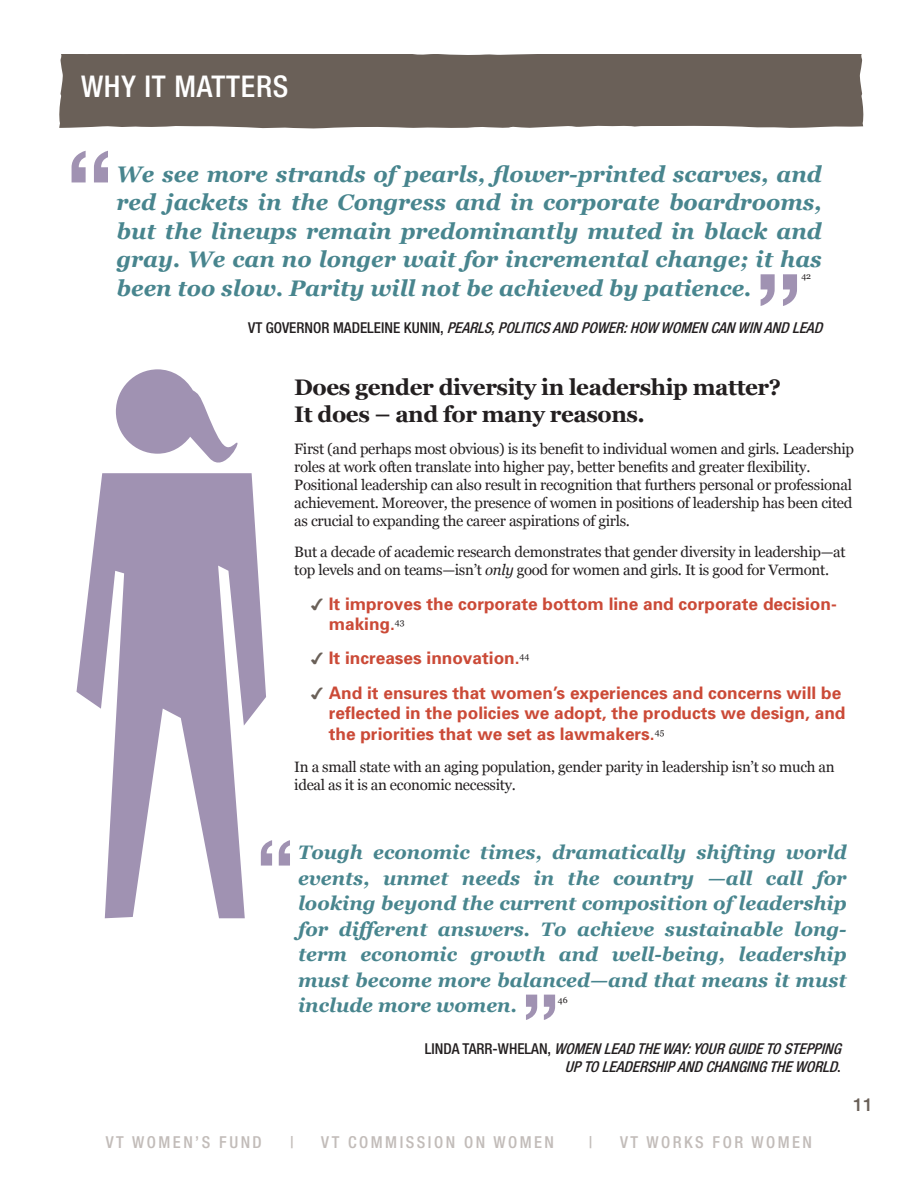
<style>
.page{position:relative;width:918px;height:1188px;background:#fff}
.page>*{position:absolute;margin:0;border:0;box-sizing:border-box;transform-origin:0 0}
.t1{font:500 112.5px "Helvetica Neue LT Std";color:#a092b2}
.t2{font:500 90px "Helvetica Neue LT Std";color:#a092b2}
.t3{font:500 condensed 30px "Helvetica Neue LT Std";letter-spacing:.025em;color:#fff}
.t4{font:italic 700 22.5px/28.5px "Georgia";color:#48858e;text-align:justify}
.t5{font:700 22.5px "Georgia";letter-spacing:-.02em;color:#231f20}
.t6{font:italic 700 19.5px/25.5px "Georgia";color:#48858e;text-align:justify}
.t7{font:500 18px "Helvetica Neue LT Std";color:#6a6058}
.t8{font:700 17.25px/20.7px "Univers";color:#cb4a37}
.t9{font:500 condensed 16.5px "Helvetica Neue LT Std";letter-spacing:.15em;color:#c2bcb9}
.t10{font:15px/18px "Georgia";letter-spacing:-.02em;color:#231f20}
.t11{font:italic 500 condensed 15px/18px "Helvetica Neue LT Std";color:#231f20;text-align:right}
.t12{font:8.7px "Georgia";color:#231f20}
.s1{font-style:normal}
.s2{font-style:italic}
</style>
<div class="page">
<div style="left:59px;top:54px;width:805px;height:75px;background:#6a6058"></div>
<svg style="left:116px;top:369px;width:122px;height:94px"></svg>
<svg style="left:77px;top:473px;width:189px;height:445px;fill:#a092b2"></svg>
<p class="t3" style="left:81px;top:68px;width:209px">WHY IT MATTERS</p>
<p class="t1" style="left:65px;top:124px;width:51px">“</p>
<p class="t4" style="left:117px;top:159px;width:707px">We see more strands of pearls, flower-printed scarves, and red jackets in the Congress and in corporate boardrooms, but the lineups remain predominantly muted in black and gray. We can no longer wait for incremental change; it has been too slow. Parity will not be achieved by patience.</p>
<p class="t12" style="left:801px;top:269px;width:11px">42</p>
<p class="t1" style="left:754px;top:248px;width:51px">”</p>
<p class="t11" style="left:248px;top:318px;width:580px"><span class="s1">V T G O V E R N O R M A D E L E I N E K U N I N ,</span> PEARLS,POLITICSANDPOWER:HOW WOMENCANWINANDLEAD</p>
<p class="t5" style="left:294px;top:371px;width:488px">Does gender diversity in leadership matter?</p>
<p class="t5" style="left:294px;top:398px;width:352px">It does – and for many reasons.</p>
<p class="t10" style="left:294px;top:439px;width:561px">First (and perhaps most obvious) is its benefit to individual women and girls. Leadership roles at work often translate into higher pay, better benefits and greater flexibility.<br>Positional leadership can also result in recognition that furthers personal or professional achievement. Moreover, the presence of women in positions of leadership has been cited as crucial to expanding the career aspirations of girls.</p>
<p class="t10" style="left:294px;top:543px;width:553px">But a decade of academic research demonstrates that gender diversity in leadership—at top levels and on teams—isn’t <span class="s2">only</span> good for women and girls. It is good for Vermont.</p>
<p class="t8" style="left:329px;top:593px;width:510px">It improves the corporate bottom line and corporate decision&shy;making.<sup>43</sup></p>
<p class="t8" style="left:329px;top:648px;width:202px">It increases innovation.<sup>44</sup></p>
<p class="t8" style="left:329px;top:682px;width:518px">And it ensures that women’s experiences and concerns will be reflected in the policies we adopt, the products we design, and the priorities that we set as lawmakers.<sup>45</sup></p>
<p class="t10" style="left:294px;top:757px;width:542px">In a small state with an aging population, gender parity in leadership isn’t so much an ideal as it is an economic necessity.</p>
<p class="t2" style="left:255px;top:819px;width:41px">“</p>
<p class="t6" style="left:298px;top:839px;width:550px">Tough economic times, dramatically shifting world events, unmet needs in the country —all call for looking beyond the current composition of leadership for different answers. To achieve sustainable long&shy;term economic growth and well-being, leadership must become more balanced—and that means it must include more women.</p>
<p class="t2" style="left:521px;top:973px;width:41px">”</p>
<p class="t12" style="left:558px;top:994px;width:11px">46</p>
<p class="t11" style="left:425px;top:1040px;width:422px"><span class="s1">L I N D A T A R R - W H E L A N ,</span> WOMENLEADTHEWAY:YOURGUIDETOSTEPPING<br>UPTOLEADERSHIPANDCHANGINGTHEWORLD<span class="s1">.</span></p>
<p class="t7" style="left:853px;top:1094px;width:22px">11</p>
<p class="t9" style="left:106px;top:1132px;width:157px">VT WOMEN’S FUND</p>
<p class="t9" style="left:290px;top:1132px;width:5px">|</p>
<p class="t9" style="left:321px;top:1132px;width:234px">VT COMMISSION ON WOMEN</p>
<p class="t9" style="left:589px;top:1132px;width:5px">|</p>
<p class="t9" style="left:620px;top:1132px;width:194px">VT WORKS FOR WOMEN</p>
</div>
